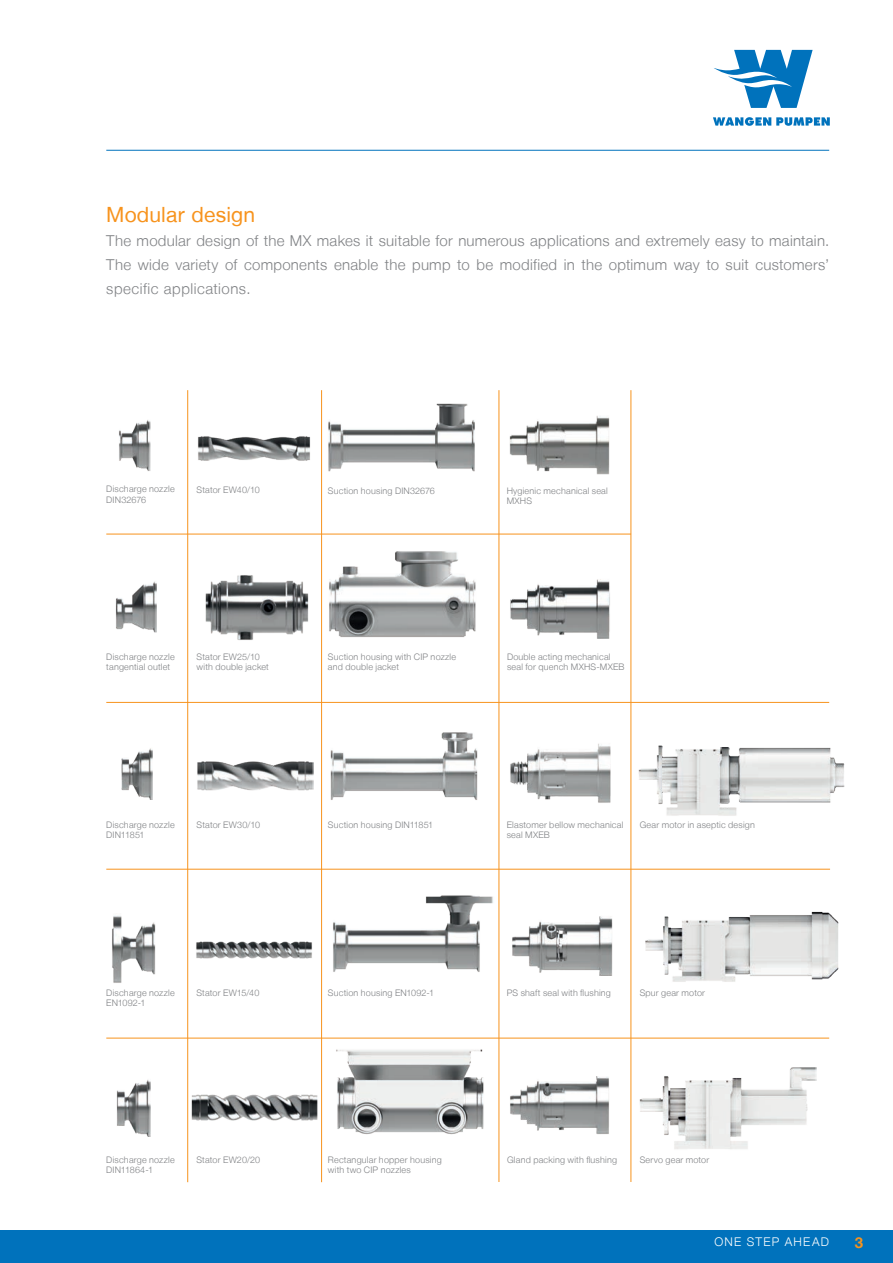
<style>
.page{position:relative;width:893px;height:1263px;background:#fff}
.page>*{position:absolute;margin:0;border:0;box-sizing:border-box;transform-origin:0 0}
.t1{font:21px "Helvetica Neue LT";letter-spacing:.01em;color:#f7931d}
.t2{font:300 15px/24px "Helvetica Neue LT";letter-spacing:.02em;color:#808285;text-align:justify}
.t3{font:700 15px "Helvetica Neue LT";color:#f7931d}
.t4{font:300 12px "Helvetica Neue LT";letter-spacing:.105em;color:#fff}
.t5{font:300 9px/10.1px "Helvetica Neue LT";letter-spacing:.02em;color:#808285}
</style>
<div class="page">
<hr style="left:106px;top:150px;width:723px;height:1px;background:#0072bc">
<svg style="left:713px;top:117px;width:117px;height:9px"></svg>
<svg style="left:714px;top:50px;width:99px;height:58px"></svg>
<div style="left:0;top:1230px;width:893px;height:33px;background:#0072bc"></div>
<hr style="left:187px;top:390px;width:1px;height:792px;background:#f7931d">
<hr style="left:321px;top:390px;width:1px;height:792px;background:#f7931d">
<hr style="left:630px;top:390px;width:1px;height:792px;background:#f7931d">
<hr style="left:499px;top:390px;width:1px;height:792px;background:#f7931d">
<hr style="left:106px;top:702px;width:723px;height:1px;background:#f7931d">
<hr style="left:106px;top:869px;width:724px;height:1px;background:#f7931d">
<hr style="left:106px;top:1038px;width:723px;height:1px;background:#f7931d">
<hr style="left:106px;top:534px;width:525px;height:1px;background:#f7931d">
<img style="left:119px;top:420px;width:31px;height:51px">
<img style="left:115px;top:581px;width:41px;height:52px">
<img style="left:121px;top:748px;width:31px;height:52px">
<img style="left:112px;top:915px;width:43px;height:68px">
<img style="left:117px;top:1080px;width:34px;height:56px">
<img style="left:191px;top:1094px;width:127px;height:27px">
<img style="left:336px;top:1049px;width:148px;height:86px">
<img style="left:333px;top:895px;width:160px;height:77px">
<img style="left:330px;top:732px;width:148px;height:68px">
<img style="left:329px;top:551px;width:147px;height:86px">
<img style="left:510px;top:579px;width:100px;height:59px">
<img style="left:509px;top:416px;width:101px;height:59px">
<img style="left:510px;top:743px;width:101px;height:60px">
<img style="left:512px;top:916px;width:101px;height:60px">
<img style="left:639px;top:1067px;width:177px;height:82px">
<img style="left:645px;top:911px;width:194px;height:71px">
<img style="left:510px;top:1076px;width:99px;height:58px">
<img style="left:328px;top:403px;width:147px;height:69px">
<img style="left:196px;top:941px;width:116px;height:18px">
<img style="left:197px;top:761px;width:117px;height:30px">
<img style="left:205px;top:575px;width:104px;height:65px">
<img style="left:198px;top:436px;width:112px;height:25px">
<img style="left:631px;top:743px;width:31px;height:64px">
<img style="left:662px;top:746px;width:183px;height:70px">
<h1 class="t1" style="left:106px;top:202px;width:150px">Modular design</h1>
<h2 class="t2" style="left:106px;top:228px;width:724px">The modular design of the MX makes it suitable for numerous applications and extremely easy to maintain.<br>The wide variety of components enable the pump to be modified in the optimum way to suit customers’ specific applications.</h2>
<p class="t5" style="left:106px;top:484px;width:70px;line-height:10.5px">Discharge nozzle<br>DIN32676</p>
<p class="t5" style="left:197px;top:484px;width:65px">Stator EW40/10</p>
<p class="t5" style="left:328px;top:485px;width:109px">Suction housing DIN32676</p>
<p class="t5" style="left:507px;top:485px;width:103px;line-height:10.5px">Hygienic mechanical seal<br>MXHS</p>
<p class="t5" style="left:106px;top:651px;width:70px">Discharge nozzle tangential outlet</p>
<p class="t5" style="left:197px;top:651px;width:74px">Stator EW25/10 with double jacket</p>
<p class="t5" style="left:328px;top:651px;width:130px">Suction housing with CIP nozzle and double jacket</p>
<p class="t5" style="left:507px;top:651px;width:119px">Double acting mechanical seal for quench MXHS-MXEB</p>
<p class="t5" style="left:106px;top:820px;width:70px">Discharge nozzle<br>DIN11851</p>
<p class="t5" style="left:197px;top:820px;width:65px">Stator EW30/10</p>
<p class="t5" style="left:328px;top:820px;width:107px">Suction housing DIN11851</p>
<p class="t5" style="left:507px;top:820px;width:118px">Elastomer bellow mechanical seal MXEB</p>
<p class="t5" style="left:640px;top:820px;width:117px">Gear motor in aseptic design</p>
<p class="t5" style="left:106px;top:988px;width:70px">Discharge nozzle<br>EN1092-1</p>
<p class="t5" style="left:196px;top:988px;width:64px">Stator EW15/40</p>
<p class="t5" style="left:328px;top:988px;width:108px">Suction housing EN1092-1</p>
<p class="t5" style="left:507px;top:988px;width:106px">PS shaft seal with flushing</p>
<p class="t5" style="left:640px;top:988px;width:67px">Spur gear motor</p>
<p class="t5" style="left:106px;top:1155px;width:70px">Discharge nozzle<br>DIN11864-1</p>
<p class="t5" style="left:196px;top:1155px;width:65px">Stator EW20/20</p>
<p class="t5" style="left:328px;top:1155px;width:115px">Rectangular hopper housing with two CIP nozzles</p>
<p class="t5" style="left:507px;top:1155px;width:112px">Gland packing with flushing</p>
<p class="t5" style="left:640px;top:1155px;width:71px">Servo gear motor</p>
<h3 class="t4" style="left:714px;top:1235px;width:116px">ONE STEP AHEAD</h3>
<h2 class="t3" style="left:855px;top:1233px;width:10px">3</h2>
</div>
